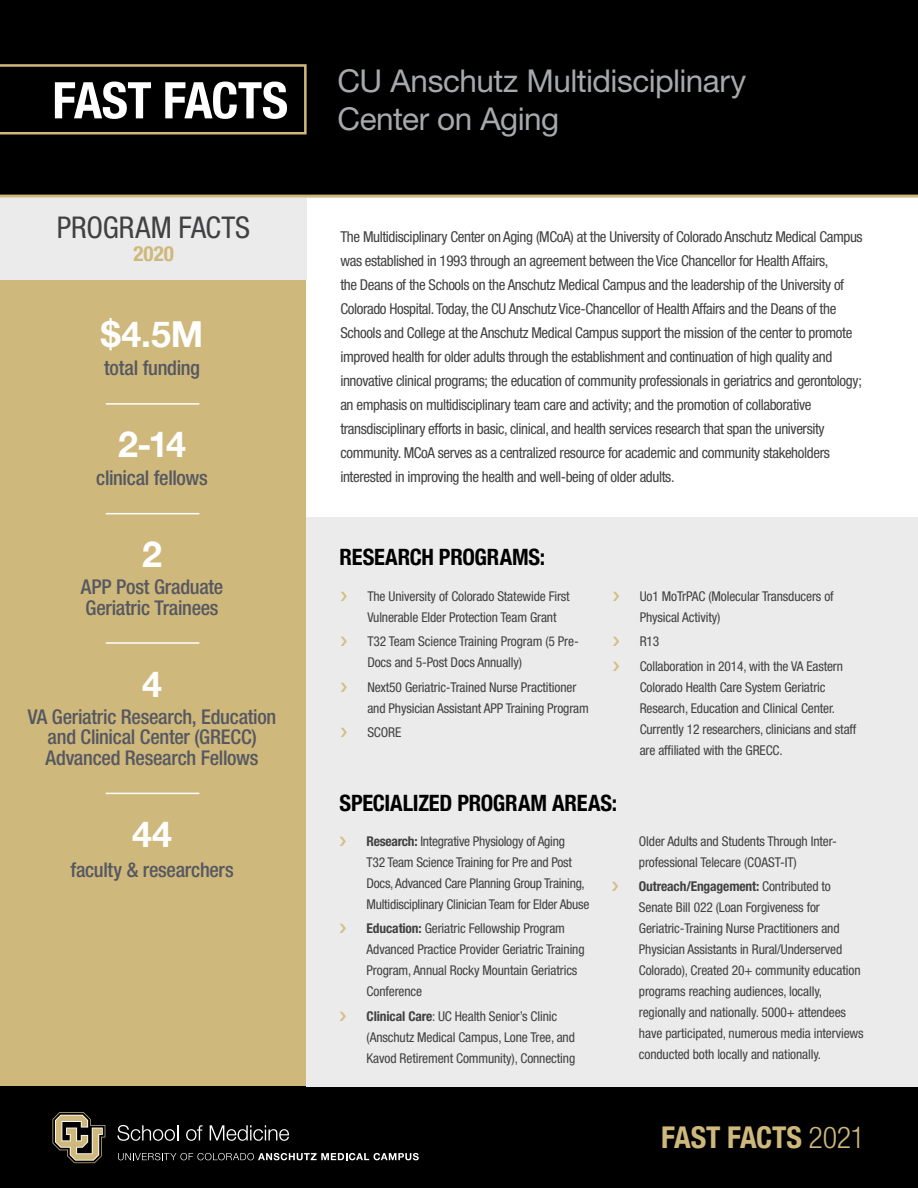
<style>
.page{position:relative;width:918px;height:1188px;background:#fff}
.page>*{position:absolute;margin:0;border:0;box-sizing:border-box;transform-origin:0 0}
.t1{font:700 condensed 50.55px "Helvetica Neue";letter-spacing:-.01em;color:#fff}
.t2{font:700 35.7px "Helvetica Neue";color:#fff}
.t3{font:31.5px/37.8px "Helvetica Neue LT Std";letter-spacing:-.015em;color:#a7a9ac}
.t4{font:700 condensed 30px "Helvetica Neue";letter-spacing:-.005em;color:#cfb87c}
.t5{font:condensed 30px "Helvetica Neue LT Std";color:#414042}
.t6{font:700 condensed 22.5px "Helvetica Neue";letter-spacing:-.01em;color:#000}
.t7{font:700 condensed 21px "Helvetica Neue";color:#cfb87c}
.t8{font:500 condensed 20.4px/20.4px "Helvetica Neue LT Std";letter-spacing:-.015em;color:#565861}
.t9{font:condensed 15px/24px "Helvetica Neue LT Std";letter-spacing:-.025em;color:#414042}
.t10{font:condensed 13.5px/21px "Helvetica Neue LT Std";letter-spacing:-.01em;color:#414042}
.s1{font-weight:700}
.s2{font-family:"Helvetica Neue LT Std";font-weight:300}
</style>
<div class="page">
<div style="left:0;top:280px;width:306px;height:822px;background:#cfb87c"></div>
<div style="left:0;top:198px;width:307px;height:82px;background:#ecebeb"></div>
<div style="left:0;top:0;width:918px;height:196px;background:#000"></div>
<div style="left:0;top:1086px;width:918px;height:102px;background:#000"></div>
<svg style="left:53px;top:1112px;width:52px;height:51px"></svg>
<svg style="left:117px;top:1125px;width:61px;height:16px"></svg>
<svg style="left:186px;top:1125px;width:17px;height:16px"></svg>
<svg style="left:210px;top:1125px;width:79px;height:16px"></svg>
<svg style="left:118px;top:1153px;width:301px;height:7px"></svg>
<hr style="left:0;top:195px;width:918px;height:3px;background:#cfb87c">
<svg style="left:0;top:64px;width:307px;height:71px"></svg>
<div style="left:306px;top:517px;width:612px;height:569px;background:#ecebeb"></div>
<hr style="left:106px;top:403px;width:93px;height:2px;background:#fff">
<hr style="left:106px;top:513px;width:93px;height:1px;background:#fff">
<hr style="left:106px;top:642px;width:93px;height:2px;background:#fff">
<hr style="left:106px;top:793px;width:93px;height:1px;background:#fff">
<h1 class="t1" style="left:52px;top:58px;width:237px">FAST FACTS</h1>
<h3 class="t5" style="left:57px;top:210px;width:195px">PROGRAM FACTS</h3>
<h3 class="t7" style="left:133px;top:236px;width:42px">2020</h3>
<h2 class="t2" style="left:101px;top:307px;width:104px">$4.5M</h2>
<h3 class="t8" style="left:104px;top:357px;width:97px">total funding</h3>
<h2 class="t2" style="left:118px;top:416px;width:69px">2-14</h2>
<h3 class="t8" style="left:96px;top:467px;width:113px">clinical fellows</h3>
<h2 class="t2" style="left:142px;top:526px;width:21px">2</h2>
<h3 class="t8" style="left:81px;top:577px;width:144px">APP Post Graduate<br>Geriatric Trainees</h3>
<h2 class="t2" style="left:142px;top:656px;width:21px">4</h2>
<h3 class="t8" style="left:28px;top:706px;width:250px;text-align:center">VA Geriatric Research, Education and Clinical Center (GRECC)<br>Advanced Research Fellows</h3>
<h2 class="t2" style="left:132px;top:806px;width:42px">44</h2>
<h3 class="t8" style="left:71px;top:859px;width:165px">faculty &amp; researchers</h3>
<h3 class="t3" style="left:337px;top:62px;width:410px">CU Anschutz Multidisciplinary<br>Center on Aging</h3>
<p class="t9" style="left:340px;top:225px;width:524px">The Multidisciplinary Center on Aging (MCoA) at the University of Colorado Anschutz Medical Campus was established in 1993 through an agreement between the Vice Chancellor for Health Affairs,<br>the Deans of the Schools on the Anschutz Medical Campus and the leadership of the University of Colorado Hospital. Today, the CU Anschutz Vice-Chancellor of Health Affairs and the Deans of the Schools and College at the Anschutz Medical Campus support the mission of the center to promote improved health for older adults through the establishment and continuation of high quality and innovative clinical programs; the education of community professionals in geriatrics and gerontology; an emphasis on multidisciplinary team care and activity; and the promotion of collaborative transdisciplinary efforts in basic, clinical, and health services research that span the university community. MCoA serves as a centralized resource for academic and community stakeholders interested in improving the health and well-being of older adults.</p>
<h3 class="t6" style="left:340px;top:539px;width:207px">RESEARCH PROGRAMS:</h3>
<p class="t10" style="left:367px;top:585px;width:204px">The University of Colorado Statewide First<br>Vulnerable Elder Protection Team Grant</p>
<p class="t10" style="left:367px;top:631px;width:213px">T32 Team Science Training Program (5 Pre-<br>Docs and 5-Post Docs Annually)</p>
<p class="t10" style="left:367px;top:676px;width:223px">Next50 Geriatric-Trained Nurse Practitioner and Physician Assistant APP Training Program</p>
<p class="t10" style="left:367px;top:722px;width:35px">SCORE</p>
<h3 class="t6" style="left:340px;top:785px;width:279px">SPECIALIZED PROGRAM AREAS:</h3>
<p class="t10" style="left:367px;top:830px;width:224px"><span class="s1">Research:</span> Integrative Physiology of Aging<br>T32 Team Science Training for Pre and Post Docs, Advanced Care Planning Group Training, Multidisciplinary Clinician Team for Elder Abuse</p>
<p class="t10" style="left:367px;top:918px;width:220px"><span class="s1">Education:</span> Geriatric Fellowship Program Advanced Practice Provider Geriatric Training Program, Annual Rocky Mountain Geriatrics Conference</p>
<p class="t10" style="left:367px;top:1005px;width:210px"><span class="s1">Clinical Care</span>: UC Health Senior’s Clinic (Anschutz Medical Campus, Lone Tree, and<br>Kavod Retirement Community), Connecting</p>
<p class="t10" style="left:640px;top:585px;width:196px">Uo1 MoTrPAC (Molecular Transducers of<br>Physical Activity)</p>
<p class="t10" style="left:640px;top:629px;width:205px;line-height:24.5px">R13<br>Collaboration in 2014, with the VA Eastern</p>
<p class="t10" style="left:640px;top:676px;width:218px">Colorado Health Care System Geriatric Research, Education and Clinical Center.<br>Currently 12 researchers, clinicians and staff are affiliated with the GRECC.</p>
<p class="t10" style="left:639px;top:830px;width:199px">Older Adults and Students Through Inter&shy;professional Telecare (COAST-IT)</p>
<p class="t10" style="left:639px;top:876px;width:226px"><span class="s1">Outreach/Engagement:</span> Contributed to Senate Bill 022 (Loan Forgiveness for Geriatric-Training Nurse Practitioners and Physician Assistants in Rural/Underserved Colorado), Created 20+ community education programs reaching audiences, locally, regionally and nationally. 5000+ attendees have participated, numerous media interviews conducted both locally and nationally.</p>
<h3 class="t4" style="left:661px;top:1113px;width:205px">FAST FACTS <span class="s2">2021</span></h3>
</div>
